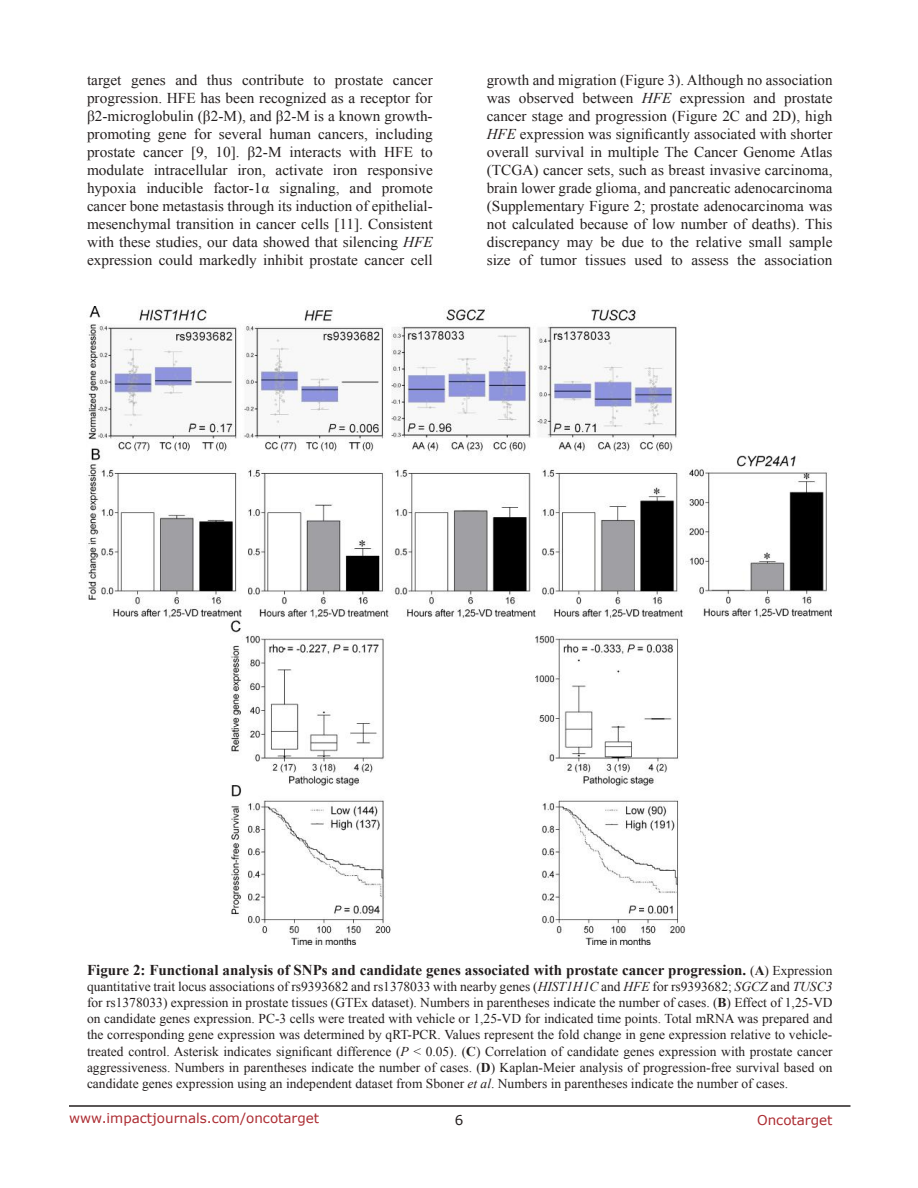
<style>
.page{position:relative;width:918px;height:1188px;background:#fff}
.page>*{position:absolute;margin:0;border:0;box-sizing:border-box;transform-origin:0 0}
.t1{font:15px/18px "Times New Roman";color:#241f1f;text-align:justify}
.t2{font:700 15px "Times New Roman";color:#241f1f}
.t3{font:13.5px/16.2px "Times New Roman";color:#241f1f;text-align:justify}
.t4{font:13.5px "Verdana";color:#ac2b31}
.t5{font:13.5px "Verdana";color:#241f1f}
.s1{font-style:italic}
.s2{font-weight:400;font-size:13.5px}
.s3{font-size:13.5px}
.s4{font-weight:700}
</style>
<div class="page">
<hr style="left:69px;top:1105px;width:781px;height:2px;background:#241f1f">
<img style="left:87px;top:306px;width:745px;height:638px">
<p class="t1" style="left:87px;top:71px;width:347px">target genes and thus contribute to prostate cancer progression. HFE has been recognized as a receptor for β2-microglobulin (β2-M), and β2-M is a known growth&shy;promoting gene for several human cancers, including prostate cancer [9, 10]. β2-M interacts with HFE to modulate intracellular iron, activate iron responsive hypoxia inducible factor-1α signaling, and promote cancer bone metastasis through its induction of epithelial&shy;mesenchymal transition in cancer cells [11]. Consistent with these studies, our data showed that silencing <span class="s1">HFE </span>expression could markedly inhibit prostate cancer cell</p>
<p class="t1" style="left:487px;top:71px;width:347px">growth and migration (Figure 3). Although no association was observed between <span class="s1">HFE</span> expression and prostate cancer stage and progression (Figure 2C and 2D), high <span class="s1">HFE</span> expression was significantly associated with shorter overall survival in multiple The Cancer Genome Atlas (TCGA) cancer sets, such as breast invasive carcinoma, brain lower grade glioma, and pancreatic adenocarcinoma (Supplementary Figure 2; prostate adenocarcinoma was not calculated because of low number of deaths). This discrepancy may be due to the relative small sample size of tumor tissues used to assess the association</p>
<p class="t2" style="left:87px;top:959px;width:747px">Figure 2: Functional analysis of SNPs and candidate genes associated with prostate cancer progression. <span class="s2">(</span><span class="s3">A</span><span class="s2">) Expression</span></p>
<p class="t3" style="left:87px;top:978px;width:747px">quantitative trait locus associations of rs9393682 and rs1378033 with nearby genes (<span class="s1">HIST1H1C</span> and <span class="s1">HFE</span> for rs9393682; <span class="s1">SGCZ</span> and <span class="s1">TUSC3 </span>for rs1378033) expression in prostate tissues (GTEx dataset). Numbers in parentheses indicate the number of cases. (<span class="s4">B</span>) Effect of 1,25-VD on candidate genes expression. PC-3 cells were treated with vehicle or 1,25-VD for indicated time points. Total mRNA was prepared and the corresponding gene expression was determined by qRT-PCR. Values represent the fold change in gene expression relative to vehicle&shy;treated control. Asterisk indicates significant difference (<span class="s1">P</span> &lt; 0.05). (<span class="s4">C</span>) Correlation of candidate genes expression with prostate cancer aggressiveness. Numbers in parentheses indicate the number of cases. (<span class="s4">D</span>) Kaplan-Meier analysis of progression-free survival based on candidate genes expression using an independent dataset from Sboner <span class="s1">et al</span>. Numbers in parentheses indicate the number of cases.</p>
<p class="t4" style="left:69px;top:1109px;width:252px">www.impactjournals.com/oncotarget</p>
<p class="t5" style="left:455px;top:1111px;width:10px">6</p>
<p class="t4" style="left:757px;top:1111px;width:77px">Oncotarget</p>
</div>
